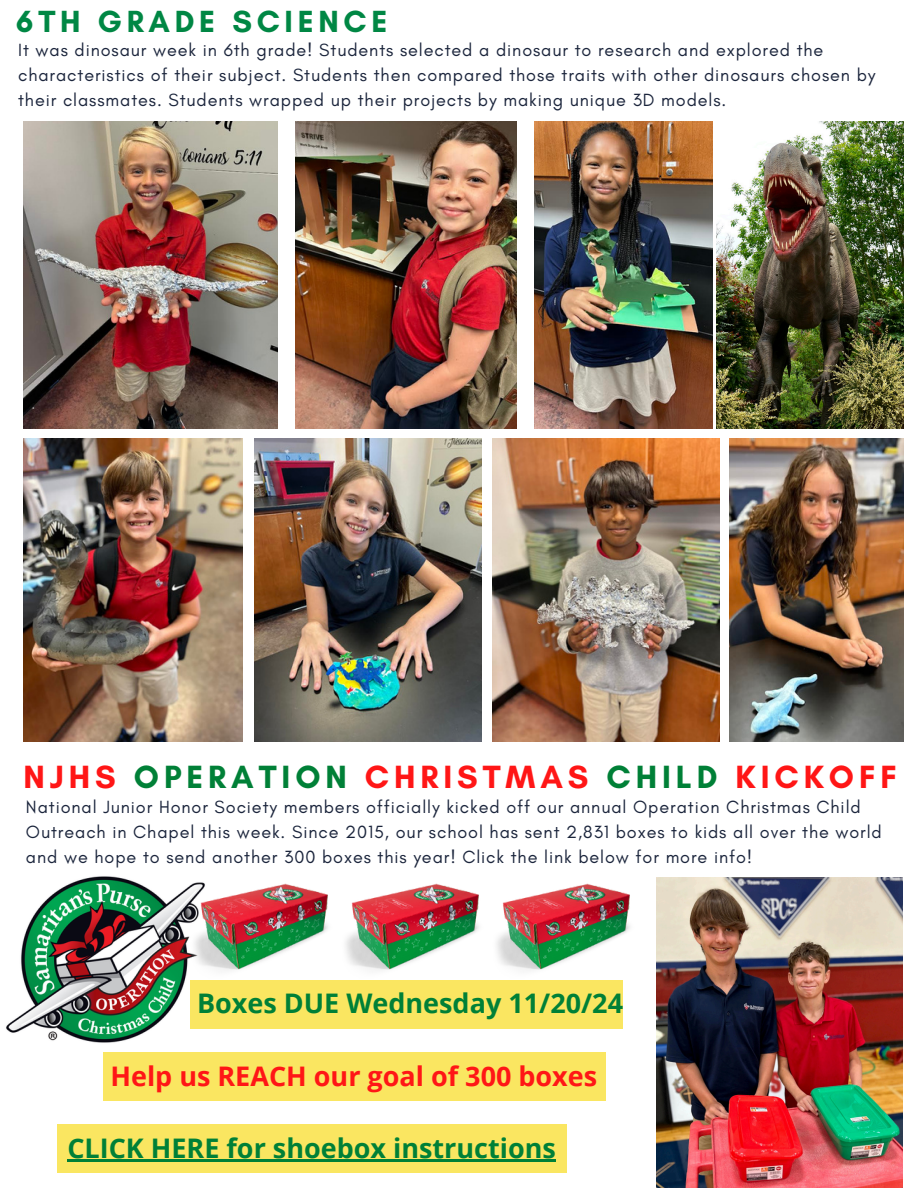
<style>
.page{position:relative;width:918px;height:1188px;background:#fff}
.page>*{position:absolute;margin:0;border:0;box-sizing:border-box;transform-origin:0 0}
.t1{font:700 32.7px "Glacial Indifference";letter-spacing:.15em;color:#ff1616}
.t2{font:700 31.2px "Glacial Indifference";letter-spacing:.15em;color:#008744}
.t3{font:700 27px "Open Sans";color:#008037}
.t4{font:700 27px "Open Sans";color:#ff1616}
.t5{font:18px/24.8px "Glacial Indifference";letter-spacing:.05em;color:#1b253c}
.s1{color:#008037}
</style>
<div class="page">
<img style="left:24px;top:439px;width:219px;height:302px">
<img style="left:254px;top:439px;width:228px;height:302px">
<img style="left:492px;top:439px;width:228px;height:302px">
<img style="left:24px;top:121px;width:254px;height:307px">
<img style="left:296px;top:121px;width:221px;height:307px">
<img style="left:534px;top:121px;width:178px;height:307px">
<img style="left:729px;top:439px;width:175px;height:302px">
<img style="left:717px;top:121px;width:186px;height:307px">
<img style="left:6px;top:876px;width:185px;height:167px">
<img style="left:656px;top:878px;width:247px;height:310px">
<div style="left:190px;top:980px;width:433px;height:49px;background:#fae661"></div>
<div style="left:103px;top:1052px;width:503px;height:49px;background:#fae661"></div>
<div style="left:57px;top:1124px;width:510px;height:48px;background:#fae661"></div>
<hr style="left:67px;top:1160px;width:153px;height:2px;background:#008037">
<svg style="left:220px;top:1160px;width:7px;height:2px"></svg>
<hr style="left:227px;top:1160px;width:329px;height:2px;background:#008037">
<img style="left:191px;top:882px;width:137px;height:88px">
<img style="left:345px;top:883px;width:134px;height:87px">
<img style="left:496px;top:883px;width:134px;height:87px">
<h1 class="t2" style="left:16px;top:3px;width:373px">6TH GRADE SCIENCE</h1>
<p class="t5" style="left:18px;top:38px;width:859px">It was dinosaur week in 6th grade! Students selected a dinosaur to research and explored the characteristics of their subject. Students then compared those traits with other dinosaurs chosen by their classmates. Students wrapped up their projects by making unique 3D models.</p>
<p class="t1" style="left:24px;top:757px;width:875px">NJHS <span class="s1">OPERATION</span> CHRISTMAS <span class="s1">CHILD</span> KICKOFF</p>
<h2 class="t5" style="left:26px;top:794px;width:857px">National Junior Honor Society members officially kicked off our annual Operation Christmas Child<br>Outreach in Chapel this week. Since 2015, our school has sent 2,831 boxes to kids all over the world and we hope to send another 300 boxes this year! Click the link below for more info!</h2>
<p class="t3" style="left:197px;top:984px;width:427px">Boxes DUE Wednesday 11/20/24</p>
<p class="t4" style="left:110px;top:1057px;width:488px">Help us REACH our goal of 300 boxes</p>
<p class="t3" style="left:67px;top:1129px;width:490px">CLICK HERE for shoebox instructions</p>
</div>
